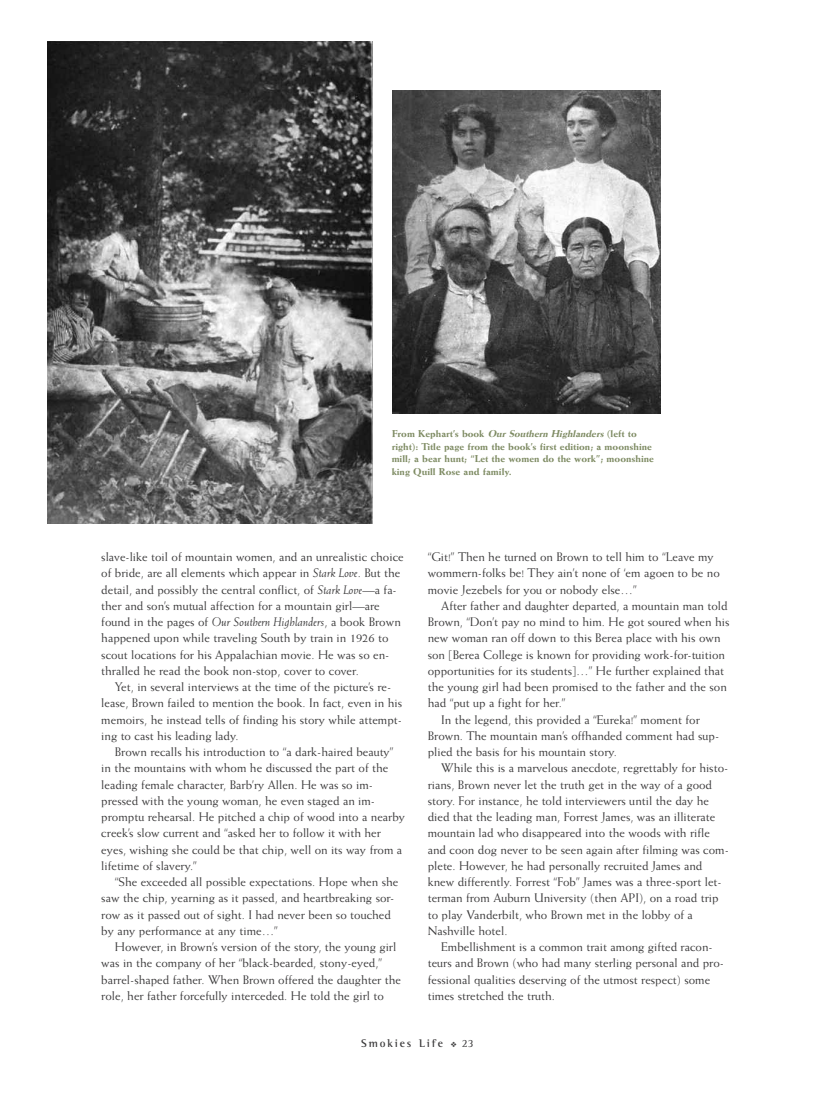
<style>
.page{position:relative;width:833px;height:1103px;background:#fff}
.page>*{position:absolute;margin:0;border:0;box-sizing:border-box;transform-origin:0 0}
.t1{font:12.5px/16.2px "Weiss";color:#393839}
.t2{font:700 11.25px "Rotis Semi Serif";letter-spacing:.165em;color:#393839}
.t3{font:800 10px/12.5px "Weiss";color:#7e8b63}
.s1{font-style:italic}
.s2{font-weight:400}
</style>
<div class="page">
<img style="left:47px;top:41px;width:325px;height:482px">
<img style="left:392px;top:90px;width:268px;height:323px">
<p class="t3" style="left:391px;top:428px;width:264px">From Kephart’s book <span class="s1">Our Southern Highlanders</span> (left to right): Title page from the book’s first edition; a moonshine mill; a bear hunt; “Let the women do the work”; moonshine king Quill Rose and family.</p>
<p class="t1" style="left:428px;top:549px;width:293px">“Git!” Then he turned on Brown to tell him to “Leave my wommern-folks be! They ain’t none of ‘em agoen to be no movie Jezebels for you or nobody else…”</p>
<p class="t1" style="left:441px;top:598px;width:288px">After father and daughter departed, a mountain man told</p>
<p class="t1" style="left:428px;top:614px;width:303px">Brown, “Don’t pay no mind to him. He got soured when his</p>
<p class="t1" style="left:428px;top:631px;width:294px">new woman ran off down to this Berea place with his own</p>
<p class="t1" style="left:428px;top:647px;width:299px">son [Berea College is known for providing work-for-tuition</p>
<p class="t1" style="left:428px;top:663px;width:298px">opportunities for its students]…” He further explained that</p>
<p class="t1" style="left:428px;top:679px;width:300px">the young girl had been promised to the father and the son</p>
<p class="t1" style="left:428px;top:696px;width:139px">had “put up a fight for her.”</p>
<p class="t1" style="left:441px;top:712px;width:260px">In the legend, this provided a “Eureka!” moment for</p>
<p class="t1" style="left:428px;top:728px;width:293px">Brown. The mountain man’s offhanded comment had sup-</p>
<p class="t1" style="left:428px;top:744px;width:191px">plied the basis for his mountain story.</p>
<p class="t1" style="left:441px;top:761px;width:288px">While this is a marvelous anecdote, regrettably for histo-</p>
<p class="t1" style="left:428px;top:777px;width:286px">rians, Brown never let the truth get in the way of a good</p>
<p class="t1" style="left:428px;top:793px;width:283px">story. For instance, he told interviewers until the day he</p>
<p class="t1" style="left:428px;top:809px;width:289px">died that the leading man, Forrest James, was an illiterate</p>
<p class="t1" style="left:428px;top:826px;width:284px">mountain lad who disappeared into the woods with rifle</p>
<p class="t1" style="left:428px;top:842px;width:302px">and coon dog never to be seen again after filming was com-</p>
<p class="t1" style="left:428px;top:858px;width:276px">plete. However, he had personally recruited James and</p>
<p class="t1" style="left:428px;top:874px;width:295px">knew differently. Forrest “Fob” James was a three-sport let-</p>
<p class="t1" style="left:428px;top:891px;width:292px">terman from Auburn University (then API), on a road trip</p>
<p class="t1" style="left:428px;top:907px;width:267px">to play Vanderbilt, who Brown met in the lobby of a</p>
<p class="t1" style="left:428px;top:923px;width:81px">Nashville hotel.</p>
<p class="t1" style="left:441px;top:939px;width:273px">Embellishment is a common trait among gifted racon-</p>
<p class="t1" style="left:428px;top:956px;width:298px">teurs and Brown (who had many sterling personal and pro-</p>
<p class="t1" style="left:428px;top:972px;width:284px">fessional qualities deserving of the utmost respect) some</p>
<p class="t1" style="left:428px;top:988px;width:129px">times stretched the truth.</p>
<p class="t2" style="left:361px;top:1039px;width:114px">Smokies Life ❖ <span class="s2">23</span></p>
<p class="t1" style="left:101px;top:549px;width:304px">slave-like toil of mountain women, and an unrealistic choice of bride, are all elements which appear in <span class="s1">Stark Love</span>. But the detail, and possibly the central conflict, of <span class="s1">Stark Love</span>—a fa&shy;ther and son’s mutual affection for a mountain girl—are found in the pages of <span class="s1">Our Southern Highlanders</span>, a book Brown happened upon while traveling South by train in 1926 to scout locations for his Appalachian movie. He was so en&shy;thralled he read the book non-stop, cover to cover.</p>
<p class="t1" style="left:101px;top:679px;width:302px;text-indent:13px">Yet, in several interviews at the time of the picture’s re&shy;lease, Brown failed to mention the book. In fact, even in his memoirs, he instead tells of finding his story while attempt&shy;ing to cast his leading lady.</p>
<p class="t1" style="left:101px;top:744px;width:305px;text-indent:14px">Brown recalls his introduction to “a dark-haired beauty” in the mountains with whom he discussed the part of the leading female character, Barb’ry Allen. He was so im&shy;pressed with the young woman, he even staged an im&shy;promptu rehearsal. He pitched a chip of wood into a nearby creek’s slow current and “asked her to follow it with her eyes, wishing she could be that chip, well on its way from a lifetime of slavery.”</p>
<p class="t1" style="left:101px;top:874px;width:298px;text-indent:14px">“She exceeded all possible expectations. Hope when she saw the chip, yearning as it passed, and heartbreaking sor&shy;row as it passed out of sight. I had never been so touched by any performance at any time…”</p>
<p class="t1" style="left:101px;top:939px;width:301px;text-indent:14px">However, in Brown’s version of the story, the young girl was in the company of her “black-bearded, stony-eyed,” barrel-shaped father. When Brown offered the daughter the role, her father forcefully interceded. He told the girl to</p>
</div>
